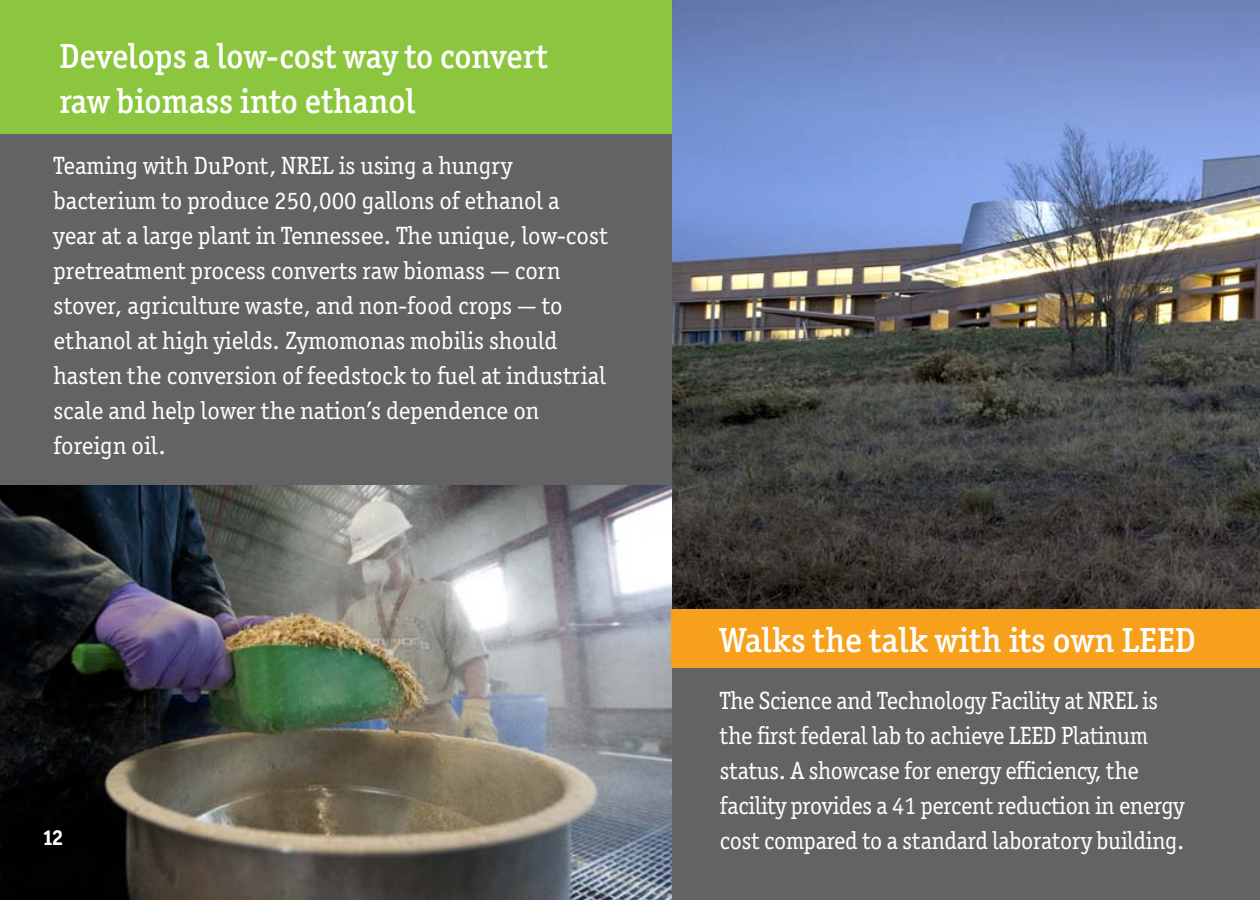
<style>
.page{position:relative;width:1260px;height:900px;background:#fff}
.page>*{position:absolute;margin:0;border:0;box-sizing:border-box;transform-origin:0 0}
.t1{font:500 35px/45px "Officina Serif ITC Std";color:#fff}
.t2{font:25px/35px "Officina Serif ITC Std";color:#fff}
.t3{font:700 22.5px "Officina Display ITC Std";color:#fff}
</style>
<div class="page">
<img style="left:672px;top:0;width:588px;height:609px">
<div style="left:672px;top:667px;width:588px;height:233px;background:#636366"></div>
<img style="left:0;top:485px;width:672px;height:415px">
<div style="left:0;top:0;width:672px;height:134px;background:#8bc63e"></div>
<div style="left:0;top:134px;width:672px;height:351px;background:#636366"></div>
<div style="left:672px;top:609px;width:588px;height:59px;background:#f6a01b"></div>
<p class="t1" style="left:59px;top:33px;width:490px">Develops a low-cost way to convert raw biomass into ethanol</p>
<p class="t2" style="left:53px;top:148px;width:556px">Teaming with DuPont, NREL is using a hungry bacterium to produce 250,000 gallons of ethanol a year at a large plant in Tennessee. The unique, low-cost pretreatment process converts raw biomass — corn stover, agriculture waste, and non-food crops — to ethanol at high yields. Zymomonas mobilis should hasten the conversion of feedstock to fuel at industrial scale and help lower the nation’s dependence on foreign oil.</p>
<p class="t3" style="left:43px;top:824px;width:21px">12</p>
<p class="t1" style="left:720px;top:618px;width:478px">Walks the talk with its own LEED</p>
<p class="t2" style="left:720px;top:683px;width:466px">The Science and Technology Facility at NREL is the first federal lab to achieve LEED Platinum status. A showcase for energy efficiency, the facility provides a 41 percent reduction in energy cost compared to a standard laboratory building.</p>
</div>
